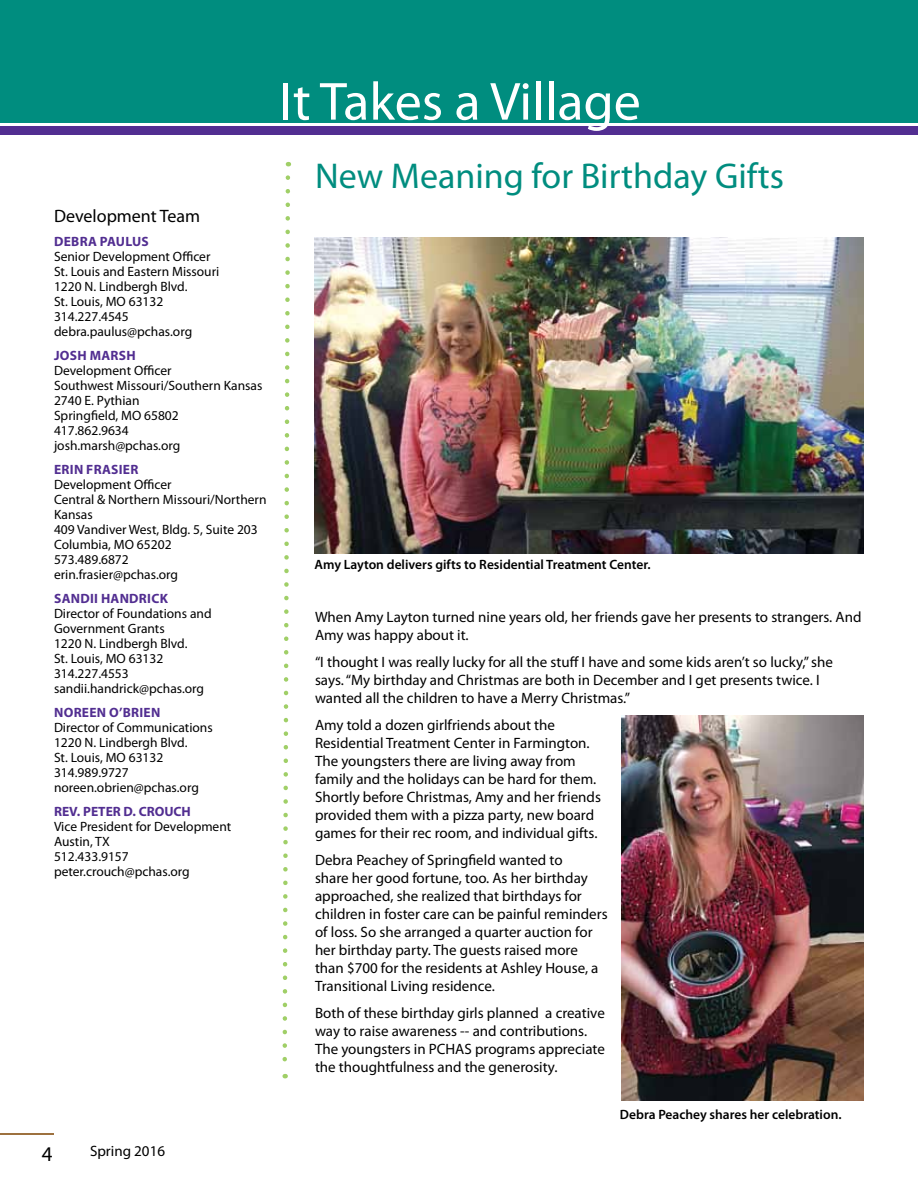
<style>
.page{position:relative;width:918px;height:1188px;background:#fff}
.page>*{position:absolute;margin:0;border:0;box-sizing:border-box;transform-origin:0 0}
.t1{font:54px "Myriad Pro";color:#fff}
.t2{font:36px "Myriad Pro";color:#008d7f}
.t3{font:21px "Myriad Pro";color:#000}
.t4{font:18px "Myriad Pro";color:#000}
.t5{font:15px/18px "Myriad Pro";color:#000}
.t6{font:13.5px/15px "Myriad Pro";color:#000}
.t7{font:600 13.5px "Myriad Pro";color:#000}
.t8{font:700 13.5px "Myriad Pro";letter-spacing:.02em;color:#522e91}
</style>
<div class="page">
<hr style="left:0;top:1133px;width:54px;height:2px;background:#7e4300">
<div style="left:0;top:0;width:918px;height:123px;background:#008d7f"></div>
<svg style="left:282px;top:175px;width:9px;height:903px"></svg>
<img style="left:315px;top:237px;width:549px;height:317px">
<img style="left:621px;top:716px;width:243px;height:385px">
<div style="left:0;top:126px;width:918px;height:9px;background:#522e91"></div>
<p class="t4" style="left:54px;top:204px;width:148px">Development Team</p>
<p class="t8" style="left:54px;top:232px;width:96px">DEBRA PAULUS</p>
<p class="t6" style="left:54px;top:248px;width:167px">Senior Development Officer<br>St. Louis and Eastern Missouri<br>1220 N. Lindbergh Blvd.<br>St. Louis, MO 63132<br>314.227.4545 debra.paulus@pchas.org</p>
<p class="t8" style="left:54px;top:346px;width:83px">JOSH MARSH</p>
<p class="t6" style="left:54px;top:362px;width:210px">Development Officer<br>Southwest Missouri/Southern Kansas<br>2740 E. Pythian<br>Springfield, MO 65802<br>417.862.9634<br>josh.marsh@pchas.org</p>
<p class="t8" style="left:54px;top:460px;width:86px">ERIN FRASIER</p>
<p class="t6" style="left:54px;top:476px;width:214px">Development Officer<br>Central &amp; Northern Missouri/Northern<br>Kansas<br>409 Vandiver West, Bldg. 5, Suite 203<br>Columbia, MO 65202<br>573.489.6872<br>erin.frasier@pchas.org</p>
<p class="t8" style="left:54px;top:589px;width:115px">SANDII HANDRICK</p>
<p class="t6" style="left:54px;top:605px;width:159px">Director of Foundations and<br>Government Grants<br>1220 N. Lindbergh Blvd.<br>St. Louis, MO 63132<br>314.227.4553 sandii.handrick@pchas.org</p>
<p class="t8" style="left:54px;top:703px;width:108px">NOREEN O’BRIEN</p>
<p class="t6" style="left:54px;top:719px;width:160px">Director of Communications<br>1220 N. Lindbergh Blvd.<br>St. Louis, MO 63132<br>314.989.9727 noreen.obrien@pchas.org</p>
<p class="t8" style="left:54px;top:802px;width:95px">REV. PETER D. CROUCH</p>
<p class="t6" style="left:54px;top:818px;width:179px">Vice President for Development<br>Austin, TX<br>512.433.9157 peter.crouch@pchas.org</p>
<h3 class="t3" style="left:42px;top:1141px;width:12px">4</h3>
<p class="t5" style="left:90px;top:1141px;width:77px">Spring 2016</p>
<h1 class="t1" style="left:279px;top:68px;width:363px">It Takes a Village</h1>
<h2 class="t2" style="left:315px;top:153px;width:470px">New Meaning for Birthday Gifts</h2>
<p class="t7" style="left:315px;top:556px;width:338px">Amy Layton delivers gifts to Residential Treatment Center.</p>
<p class="t5" style="left:315px;top:608px;width:548px">When Amy Layton turned nine years old, her friends gave her presents to strangers. And<br>Amy was happy about it.</p>
<p class="t5" style="left:315px;top:653px;width:519px">“I thought I was really lucky for all the stuff I have and some kids aren’t so lucky,” she says. “My birthday and Christmas are both in December and I get presents twice. I wanted all the children to have a Merry Christmas.”</p>
<p class="t5" style="left:315px;top:716px;width:288px">Amy told a dozen girlfriends about the Residential Treatment Center in Farmington.<br>The youngsters there are living away from family and the holidays can be hard for them.<br>Shortly before Christmas, Amy and her friends provided them with a pizza party, new board games for their rec room, and individual gifts.</p>
<p class="t5" style="left:315px;top:851px;width:294px">Debra Peachey of Springfield wanted to<br>share her good fortune, too. As her birthday approached, she realized that birthdays for children in foster care can be painful reminders of loss. So she arranged a quarter auction for her birthday party. The guests raised more than $700 for the residents at Ashley House, a Transitional Living residence.</p>
<p class="t5" style="left:315px;top:1004px;width:291px">Both of these birthday girls planned a creative way to raise awareness -- and contributions.<br>The youngsters in PCHAS programs appreciate the thoughtfulness and the generosity.</p>
<p class="t7" style="left:620px;top:1106px;width:223px">Debra Peachey shares her celebration.</p>
</div>
